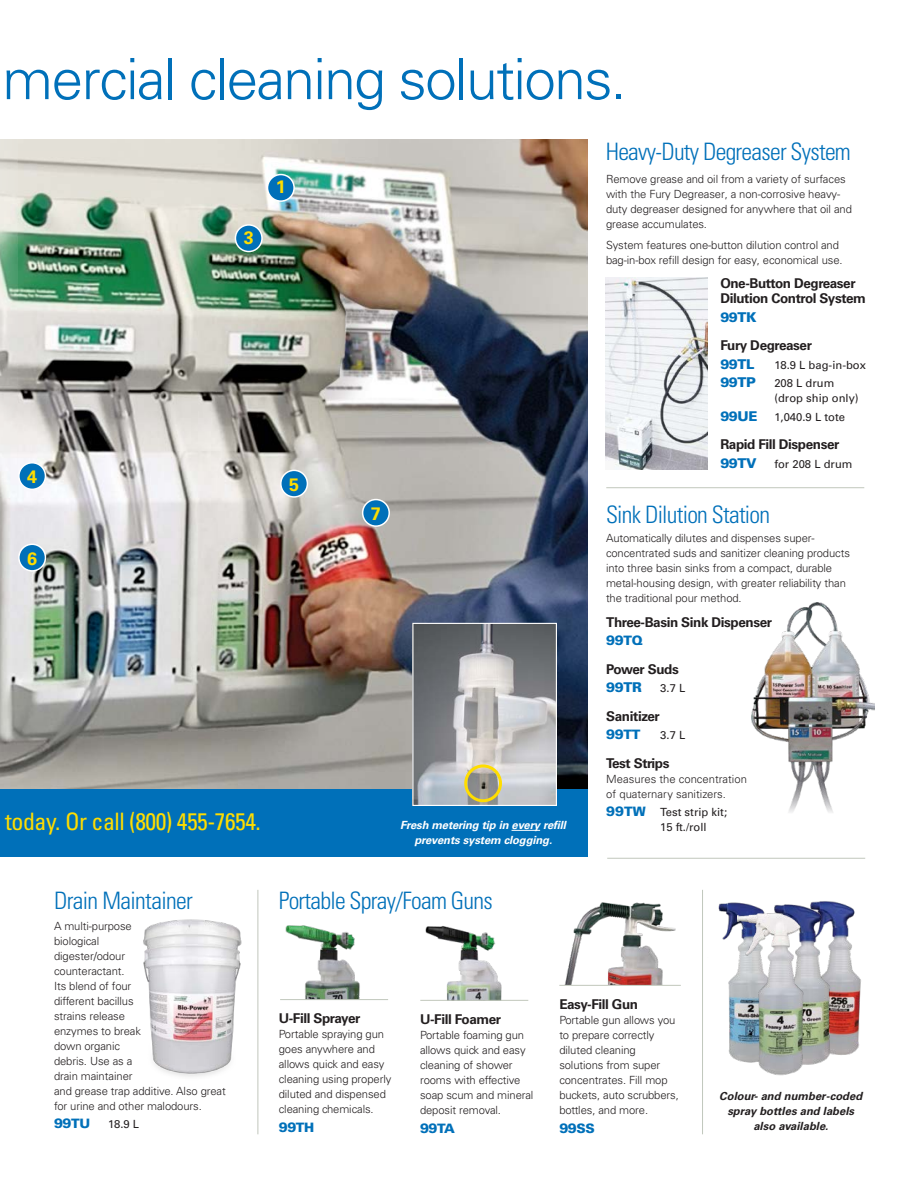
<style>
.page{position:relative;width:918px;height:1188px;background:#fff}
.page>*{position:absolute;margin:0;border:0;box-sizing:border-box;transform-origin:0 0}
.t1{font:300 57px "Univers";letter-spacing:-.03em;color:#0070b9}
.t2{font:300 condensed 24px "Univers";letter-spacing:-.03em;color:#0070b9}
.t3{font:condensed 24px "Univers";letter-spacing:-.02em;color:#fd0}
.t4{font:700 18px "Univers";color:#fd0}
.t5{font:700 13.5px/18.5px "Univers";letter-spacing:-.03em;color:#231f20}
.t6{font:900 13.5px "Univers";letter-spacing:-.03em;color:#0070b9}
.t7{font:300 11.25px/15px "Univers";letter-spacing:-.01em;color:#231f20}
.t8{font:11.25px/15px "Univers";color:#231f20}
.t9{font:italic 700 11.25px/15px "Univers";color:#231f20;text-align:center}
.t10{font:italic 700 11.25px/15px "Univers";letter-spacing:-.01em;color:#fff;text-align:center}
.s1{font-weight:900;color:#0070b9}
.s2{font-weight:900;font-size:12.9px;color:#0070b9}
.s3{font-weight:900;font-size:13.5px;color:#0070b9}
.s4{font-size:12.9px}
</style>
<div class="page">
<img style="left:143px;top:915px;width:115px;height:168px">
<img style="left:285px;top:925px;width:75px;height:74px">
<img style="left:422px;top:926px;width:96px;height:74px">
<img style="left:560px;top:902px;width:119px;height:83px">
<hr style="left:280px;top:999px;width:108px;height:1px;background:#c1c7bc">
<hr style="left:420px;top:1000px;width:108px;height:1px;background:#c1c7bc">
<hr style="left:559px;top:985px;width:122px;height:1px;background:#c1c7bc">
<hr style="left:606px;top:487px;width:258px;height:1px;background:#c1c7bc">
<img style="left:18px;top:139px;width:570px;height:651px">
<svg style="left:0;top:139px;width:18px;height:651px;background:#c9cec7"></svg>
<img style="left:840px;top:903px;width:21px;height:152px">
<img style="left:787px;top:901px;width:53px;height:164px">
<img style="left:718px;top:902px;width:69px;height:158px">
<img style="left:737px;top:907px;width:75px;height:169px">
<div style="left:0;top:790px;width:588px;height:67px;background:#0070b9"></div>
<img style="left:414px;top:625px;width:141px;height:179px">
<div style="left:412px;top:623px;width:145px;height:183px;border:1px solid #fff"></div>
<svg style="left:512px;top:830px;width:28px;height:1px"></svg>
<div style="left:464px;top:764px;width:38px;height:38px;border:3px solid #fd0;border-radius:50%"></div>
<div style="left:268px;top:175px;width:26px;height:26px;background:#0070b9;border-radius:50%"></div>
<div style="left:267px;top:174px;width:28px;height:28px;border:2px solid #fff;border-radius:50%"></div>
<div style="left:235px;top:225px;width:27px;height:27px;background:#0070b9;border-radius:50%"></div>
<div style="left:235px;top:224px;width:28px;height:28px;border:2px solid #fff;border-radius:50%"></div>
<div style="left:19px;top:463px;width:26px;height:26px;background:#0070b9;border-radius:50%"></div>
<div style="left:18px;top:462px;width:28px;height:28px;border:2px solid #fff;border-radius:50%"></div>
<div style="left:281px;top:470px;width:26px;height:27px;background:#0070b9;border-radius:50%"></div>
<div style="left:280px;top:470px;width:28px;height:28px;border:2px solid #fff;border-radius:50%"></div>
<div style="left:363px;top:500px;width:26px;height:26px;background:#0070b9;border-radius:50%"></div>
<div style="left:362px;top:499px;width:28px;height:28px;border:2px solid #fff;border-radius:50%"></div>
<div style="left:19px;top:544px;width:26px;height:27px;background:#0070b9;border-radius:50%"></div>
<div style="left:18px;top:544px;width:28px;height:28px;border:2px solid #fff;border-radius:50%"></div>
<img style="left:606px;top:278px;width:102px;height:192px">
<hr style="left:607px;top:858px;width:258px;height:1px;background:#c1c7bc">
<hr style="left:258px;top:890px;width:1px;height:244px;background:#c1c7bc">
<hr style="left:702px;top:890px;width:1px;height:244px;background:#c1c7bc">
<img style="left:751px;top:602px;width:123px;height:181px">
<svg style="left:789px;top:783px;width:44px;height:30px"></svg>
<h1 class="t1" style="left:2px;top:45px;width:626px">mercial cleaning solutions.</h1>
<h3 class="t4" style="left:27px;top:466px;width:12px">4</h3>
<h3 class="t4" style="left:27px;top:548px;width:12px">6</h3>
<h3 class="t4" style="left:244px;top:227px;width:12px">3</h3>
<h3 class="t4" style="left:276px;top:177px;width:12px">1</h3>
<h3 class="t4" style="left:289px;top:474px;width:12px">5</h3>
<h3 class="t4" style="left:371px;top:503px;width:12px">7</h3>
<h2 class="t3" style="left:5px;top:807px;width:257px">today. Or call (800) 455-7654.</h2>
<p class="t10" style="left:400px;top:818px;width:167px">Fresh metering tip in every refill prevents system clogging.</p>
<h2 class="t2" style="left:606px;top:137px;width:247px">Heavy-Duty Degreaser System</h2>
<p class="t7" style="left:606px;top:171px;width:247px">Remove grease and oil from a variety of surfaces with the Fury Degreaser, a non-corrosive heavy&shy;duty degreaser designed for anywhere that oil and grease accumulates.</p>
<p class="t7" style="left:606px;top:238px;width:238px">System features one-button dilution control and bag-in-box refill design for easy, economical use.</p>
<p class="t5" style="left:720px;top:276px;width:147px;line-height:15px">One-Button Degreaser<br>Dilution Control System</p>
<p class="t6" style="left:720px;top:309px;width:38px">99TK</p>
<p class="t5" style="left:720px;top:337px;width:93px">Fury Degreaser</p>
<p class="t6" style="left:720px;top:356px;width:36px">99TL</p>
<p class="t8" style="left:774px;top:358px;width:93px">18.9 L bag-in-box</p>
<p class="t6" style="left:720px;top:374px;width:37px">99TP</p>
<p class="t8" style="left:774px;top:376px;width:86px">208 L drum (drop ship only)</p>
<p class="t6" style="left:720px;top:408px;width:39px">99UE</p>
<p class="t8" style="left:774px;top:410px;width:72px">1,040.9 L tote</p>
<p class="t5" style="left:720px;top:436px;width:121px">Rapid Fill Dispenser</p>
<p class="t6" style="left:720px;top:455px;width:38px">99TV</p>
<p class="t8" style="left:774px;top:457px;width:80px">for 208 L drum</p>
<h2 class="t2" style="left:606px;top:500px;width:166px">Sink Dilution Station</h2>
<p class="t7" style="left:606px;top:530px;width:246px">Automatically dilutes and dispenses super&shy;concentrated suds and sanitizer cleaning products into three basin sinks from a compact, durable metal-housing design, with greater reliability than the traditional pour method.</p>
<p class="t5" style="left:606px;top:613px;width:167px">Three-Basin Sink Dispenser<br><span class="s1">99</span><span class="s2">TQ</span></p>
<p class="t5" style="left:606px;top:660px;width:74px">Power Suds</p>
<p class="t6" style="left:606px;top:679px;width:37px">99TR</p>
<p class="t8" style="left:660px;top:681px;width:27px">3.7 L</p>
<p class="t5" style="left:606px;top:707px;width:55px">Sanitizer<br><span class="s1">99</span><span class="s2">TT</span></p>
<p class="t8" style="left:660px;top:728px;width:27px">3.7 L</p>
<p class="t5" style="left:606px;top:754px;width:65px">Test Strips</p>
<p class="t7" style="left:606px;top:771px;width:142px">Measures the concentration of quaternary sanitizers.</p>
<p class="t8" style="left:660px;top:805px;width:68px;text-indent:-54px"><span class="s3">99</span><span class="s2">TW</span> Test strip kit;<br>15 ft./roll</p>
<h2 class="t2" style="left:54px;top:886px;width:140px">Drain Maintainer</h2>
<p class="t7" style="left:54px;top:918px;width:173px">A multi-purpose<br>biological<br>digester/odour<br>counteractant.<br>Its blend of four<br>different bacillus<br>strains release<br>enzymes to break<br>down organic<br>debris. Use as a<br>drain maintainer<br>and grease trap additive. Also great for urine and other malodours.</p>
<p class="t6" style="left:54px;top:1115px;width:38px">99<span class="s4">TU</span></p>
<p class="t8" style="left:108px;top:1117px;width:33px">18.9 L</p>
<h2 class="t2" style="left:279px;top:886px;width:216px">Portable Spray/Foam Guns</h2>
<p class="t5" style="left:279px;top:1010px;width:83px">U-Fill Sprayer</p>
<p class="t7" style="left:279px;top:1027px;width:114px">Portable spraying gun goes anywhere and allows quick and easy cleaning using properly diluted and dispensed cleaning chemicals.</p>
<p class="t6" style="left:279px;top:1119px;width:37px">99<span class="s4">TH</span></p>
<p class="t5" style="left:420px;top:1011px;width:83px">U-Fill Foamer</p>
<p class="t7" style="left:420px;top:1028px;width:115px">Portable foaming gun allows quick and easy cleaning of shower rooms with effective soap scum and mineral deposit removal.</p>
<p class="t6" style="left:420px;top:1120px;width:36px">99<span class="s4">TA</span></p>
<p class="t5" style="left:559px;top:995px;width:80px">Easy-Fill Gun</p>
<p class="t7" style="left:559px;top:1013px;width:121px">Portable gun allows you to prepare correctly diluted cleaning solutions from super concentrates. Fill mop buckets, auto scrubbers, bottles, and more.</p>
<p class="t6" style="left:559px;top:1119px;width:37px">99<span class="s4">SS</span></p>
<p class="t9" style="left:719px;top:1089px;width:144px">Colour- and number-coded spray bottles and labels also available.</p>
</div>
